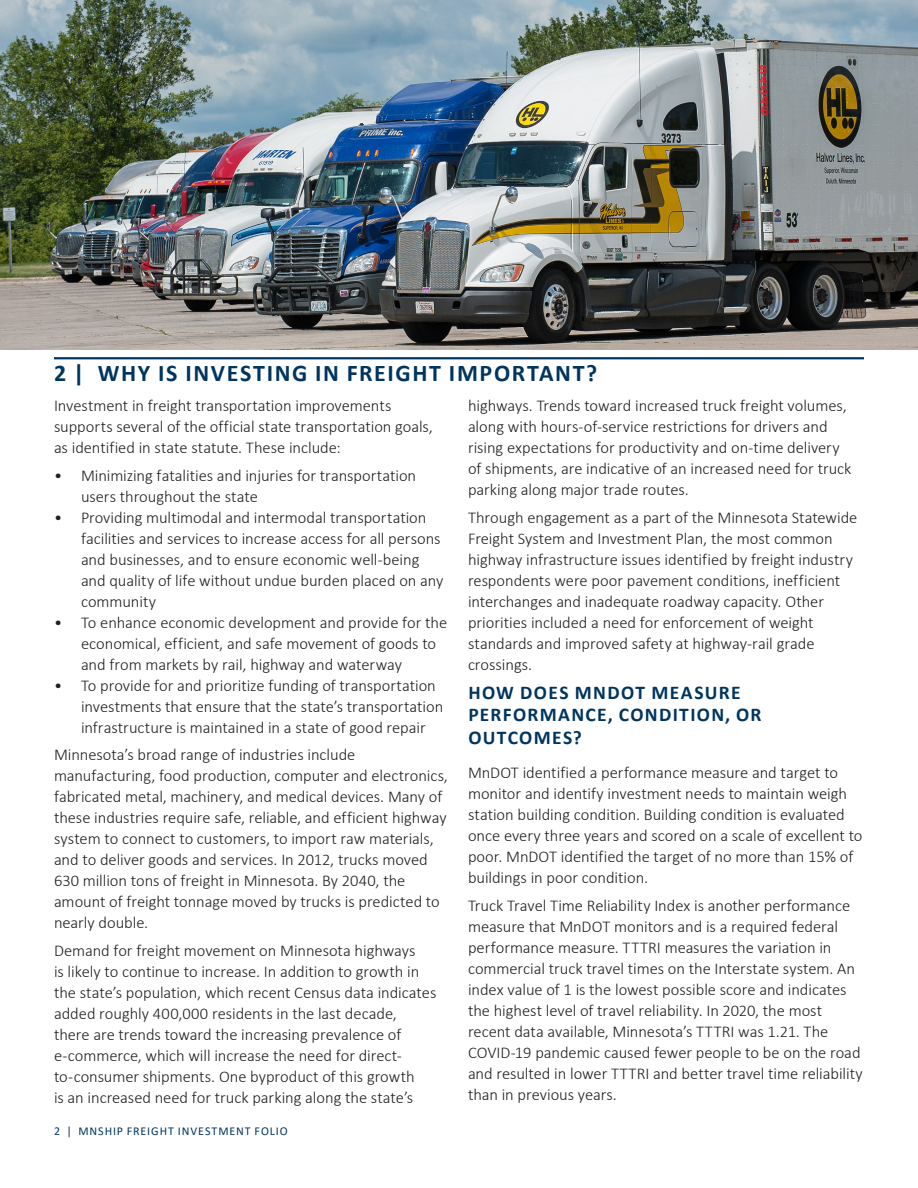
<style>
.page{position:relative;width:918px;height:1188px;background:#fff}
.page>*{position:absolute;margin:0;border:0;box-sizing:border-box;transform-origin:0 0}
.t1{font:700 24px "Calibri";letter-spacing:.065em;color:#003560}
.t2{font:700 19.5px/22.5px "Calibri";letter-spacing:.07em;color:#003560}
.Body{font:300 16.5px/21px "Calibri";letter-spacing:-.005em;color:#231f20}
.t3{font:12px "Calibri";letter-spacing:.075em;color:#003560}
</style>
<div class="page">
<hr style="left:54px;top:357px;width:810px;height:2px;background:#003560">
<img style="left:0;top:0;width:918px;height:349px">
<h2 class="t1" style="left:54px;top:356px;width:545px">2 | WHY IS INVESTING IN FREIGHT IMPORTANT?</h2>
<p class="Body" style="left:54px;top:395px;width:380px">Investment in freight transportation improvements supports several of the official state transportation goals, as identified in state statute. These include:</p>
<p class="Body" style="left:81px;top:465px;width:337px;text-indent:-27px">• Minimizing fatalities and injuries for transportation users throughout the state</p>
<p class="Body" style="left:81px;top:507px;width:364px;text-indent:-27px">• Providing multimodal and intermodal transportation facilities and services to increase access for all persons and businesses, and to ensure economic well-being and quality of life without undue burden placed on any community</p>
<p class="Body" style="left:81px;top:612px;width:368px;text-indent:-27px">• To enhance economic development and provide for the economical, efficient, and safe movement of goods to and from markets by rail, highway and waterway</p>
<p class="Body" style="left:81px;top:675px;width:364px;text-indent:-27px">• To provide for and prioritize funding of transportation investments that ensure that the state’s transportation infrastructure is maintained in a state of good repair</p>
<p class="Body" style="left:54px;top:744px;width:395px">Minnesota’s broad range of industries include manufacturing, food production, computer and electronics, fabricated metal, machinery, and medical devices. Many of these industries require safe, reliable, and efficient highway system to connect to customers, to import raw materials, and to deliver goods and services. In 2012, trucks moved 630 million tons of freight in Minnesota. By 2040, the amount of freight tonnage moved by trucks is predicted to nearly double.</p>
<p class="Body" style="left:54px;top:940px;width:384px">Demand for freight movement on Minnesota highways<br>is likely to continue to increase. In addition to growth in the state’s population, which recent Census data indicates added roughly 400,000 residents in the last decade, there are trends toward the increasing prevalence of e-commerce, which will increase the need for direct&shy;to-consumer shipments. One byproduct of this growth<br>is an increased need for truck parking along the state’s</p>
<p class="Body" style="left:468px;top:395px;width:385px">highways. Trends toward increased truck freight volumes, along with hours-of-service restrictions for drivers and rising expectations for productivity and on-time delivery of shipments, are indicative of an increased need for truck parking along major trade routes.</p>
<p class="Body" style="left:468px;top:507px;width:391px">Through engagement as a part of the Minnesota Statewide Freight System and Investment Plan, the most common highway infrastructure issues identified by freight industry respondents were poor pavement conditions, inefficient interchanges and inadequate roadway capacity. Other priorities included a need for enforcement of weight standards and improved safety at highway-rail grade crossings.</p>
<h3 class="t2" style="left:468px;top:681px;width:295px">HOW DOES MNDOT MEASURE<br>PERFORMANCE, CONDITION, OR<br>OUTCOMES?</h3>
<p class="Body" style="left:468px;top:762px;width:396px">MnDOT identified a performance measure and target to monitor and identify investment needs to maintain weigh station building condition. Building condition is evaluated once every three years and scored on a scale of excellent to poor. MnDOT identified the target of no more than 15% of buildings in poor condition.</p>
<p class="Body" style="left:468px;top:895px;width:396px">Truck Travel Time Reliability Index is another performance measure that MnDOT monitors and is a required federal performance measure. TTTRI measures the variation in commercial truck travel times on the Interstate system. An index value of 1 is the lowest possible score and indicates the highest level of travel reliability. In 2020, the most recent data available, Minnesota’s TTTRI was 1.21. The COVID-19 pandemic caused fewer people to be on the road and resulted in lower TTTRI and better travel time reliability than in previous years.</p>
<p class="t3" style="left:54px;top:1123px;width:235px">2 | MNSHIP FREIGHT INVESTMENT FOLIO</p>
</div>
